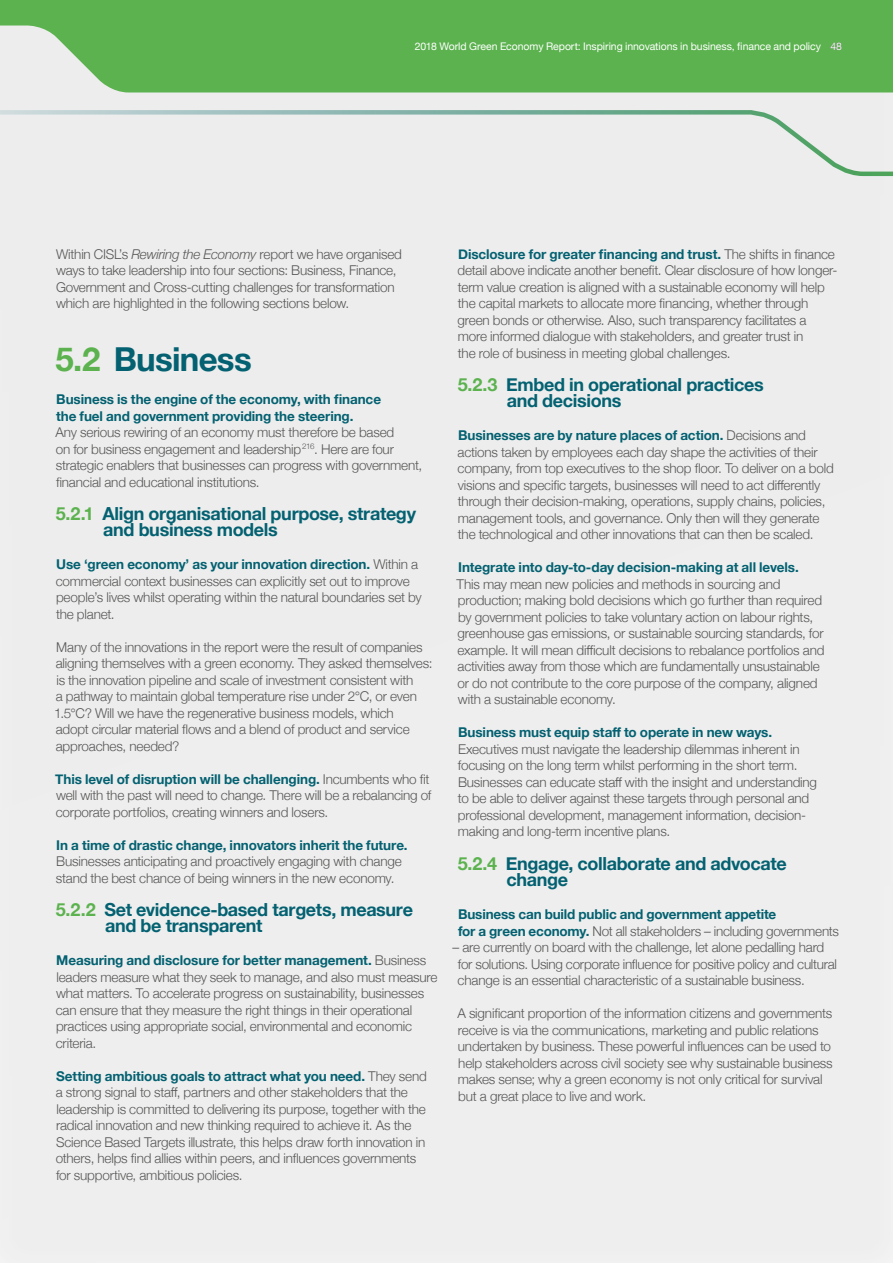
<style>
.page{position:relative;width:893px;height:1263px;background:#fff}
.page>*{position:absolute;margin:0;border:0;box-sizing:border-box;transform-origin:0 0}
.t1{font:700 33px "Helvetica Neue";letter-spacing:-.02em;color:#036171}
.t2{font:700 18px/16.5px "Helvetica Neue";letter-spacing:-.02em;color:#036171}
.t3{font:300 13.5px/16.5px "Helvetica Neue";letter-spacing:-.015em;color:#575756}
.t4{font:700 13.5px/16.5px "Helvetica Neue";letter-spacing:-.005em;color:#036171}
.t5{font:10.5px "Helvetica Neue";letter-spacing:-.005em;color:#fff}
.s1{color:#575756}
.s2{font-style:italic}
.s3{color:#5bb24e}
.s4{font-weight:700;color:#036171}
.s5{font-weight:300;color:#575756}
</style>
<div class="page">
<div style="left:0;top:92px;width:893px;height:1171px;background:#eee"></div>
<div style="left:0;top:0;width:893px;height:92px;background:#5bb24e"></div>
<svg style="left:0;top:109px;width:893px;height:69px;background:#e5e9e7"></svg>
<p class="t5" style="left:415px;top:39px;width:429px">2018 World Green Economy Report: Inspiring innovations in business, finance and policy <span class="s1">48</span></p>
<p class="t3" style="left:56px;top:245px;width:347px">Within CISL’s <span class="s2">Rewiring the Economy</span> report we have organised ways to take leadership into four sections: Business, Finance, Government and Cross-cutting challenges for transformation which are highlighted in the following sections below.</p>
<h1 class="t1" style="left:55px;top:333px;width:198px"><span class="s3">5.2</span> Business</h1>
<p class="t4" style="left:56px;top:391px;width:326px">Business is the engine of the economy, with finance the fuel and government providing the steering.</p>
<p class="t3" style="left:56px;top:423px;width:368px">Any serious rewiring of an economy must therefore be based<br>on for business engagement and leadership<sup>216</sup>. Here are four strategic enablers that businesses can progress with government, financial and educational institutions.</p>
<h2 class="t2" style="left:103px;top:505px;width:314px;text-indent:-47px"><span class="s3">5.2.1</span> Align organisational purpose, strategy and business models</h2>
<p class="t3" style="left:56px;top:555px;width:367px"><span class="s4">Use ‘green economy’ as your innovation direction.</span> Within a commercial context businesses can explicitly set out to improve people’s lives whilst operating within the natural boundaries set by the planet.</p>
<p class="t3" style="left:54px;top:638px;width:380px">Many of the innovations in the report were the result of companies aligning themselves with a green economy. They asked themselves: is the innovation pipeline and scale of investment consistent with<br>a pathway to maintain global temperature rise under 2°C, or even 1.5°C? Will we have the regenerative business models, which<br>adopt circular material flows and a blend of product and service approaches, needed?</p>
<p class="t3" style="left:55px;top:770px;width:378px"><span class="s4">This level of disruption will be challenging.</span> Incumbents who fit well with the past will need to change. There will be a rebalancing of corporate portfolios, creating winners and losers.</p>
<p class="t4" style="left:56px;top:837px;width:353px">In a time of drastic change, innovators inherit the future.</p>
<p class="t3" style="left:56px;top:852px;width:348px">Businesses anticipating and proactively engaging with change stand the best chance of being winners in the new economy.</p>
<h2 class="t2" style="left:105px;top:901px;width:309px;text-indent:-49px"><span class="s3">5.2.2</span> Set evidence-based targets, measure and be transparent</h2>
<p class="t3" style="left:56px;top:951px;width:383px"><span class="s4">Measuring and disclosure for better management.</span> Business leaders measure what they seek to manage, and also must measure what matters. To accelerate progress on sustainability, businesses can ensure that they measure the right things in their operational practices using appropriate social, environmental and economic criteria.</p>
<p class="t3" style="left:56px;top:1067px;width:373px"><span class="s4">Setting ambitious goals to attract what you need.</span> They send a strong signal to staff, partners and other stakeholders that the leadership is committed to delivering its purpose, together with the radical innovation and new thinking required to achieve it. As the Science Based Targets illustrate, this helps draw forth innovation in others, helps find allies within peers, and influences governments for supportive, ambitious policies.</p>
<p class="t3" style="left:457px;top:245px;width:381px"><span class="s4">Disclosure for greater financing and trust.</span> The shifts in finance detail above indicate another benefit. Clear disclosure of how longer&shy;term value creation is aligned with a sustainable economy will help the capital markets to allocate more financing, whether through green bonds or otherwise. Also, such transparency facilitates a more informed dialogue with stakeholders, and greater trust in<br>the role of business in meeting global challenges.</p>
<h2 class="t2" style="left:507px;top:377px;width:259px;text-indent:-49px"><span class="s3">5.2.3</span> Embed in operational practices and decisions</h2>
<p class="t3" style="left:458px;top:426px;width:378px"><span class="s4">Businesses are by nature places of action.</span> Decisions and actions taken by employees each day shape the activities of their company, from top executives to the shop floor. To deliver on a bold visions and specific targets, businesses will need to act differently through their decision-making, operations, supply chains, policies, management tools, and governance. Only then will they generate the technological and other innovations that can then be scaled.</p>
<p class="t4" style="left:458px;top:560px;width:342px">Integrate into day-to-day decision-making at all levels.</p>
<p class="t3" style="left:457px;top:575px;width:369px">This may mean new policies and methods in sourcing and production; making bold decisions which go further than required by government policies to take voluntary action on labour rights, greenhouse gas emissions, or sustainable sourcing standards, for example. It will mean difficult decisions to rebalance portfolios and activities away from those which are fundamentally unsustainable or do not contribute to the core purpose of the company, aligned with a sustainable economy.</p>
<p class="t4" style="left:458px;top:725px;width:316px">Business must equip staff to operate in new ways.</p>
<p class="t3" style="left:458px;top:740px;width:361px">Executives must navigate the leadership dilemmas inherent in focusing on the long term whilst performing in the short term.<br>Businesses can educate staff with the insight and understanding to be able to deliver against these targets through personal and professional development, management information, decision&shy;making and long-term incentive plans.</p>
<h2 class="t2" style="left:506px;top:855px;width:282px;text-indent:-49px"><span class="s3">5.2.4</span> Engage, collaborate and advocate change</h2>
<p class="t4" style="left:458px;top:906px;width:383px">Business can build public and government appetite<br>for a green economy. <span class="s5">Not all stakeholders – including governments</span></p>
<p class="t3" style="left:458px;top:938px;width:381px;text-indent:-5px">– are currently on board with the challenge, let alone pedalling hard for solutions. Using corporate influence for positive policy and cultural change is an essential characteristic of a sustainable business.</p>
<p class="t3" style="left:457px;top:1004px;width:377px">A significant proportion of the information citizens and governments receive is via the communications, marketing and public relations undertaken by business. These powerful influences can be used to help stakeholders across civil society see why sustainable business makes sense; why a green economy is not only critical for survival but a great place to live and work.</p>
</div>
